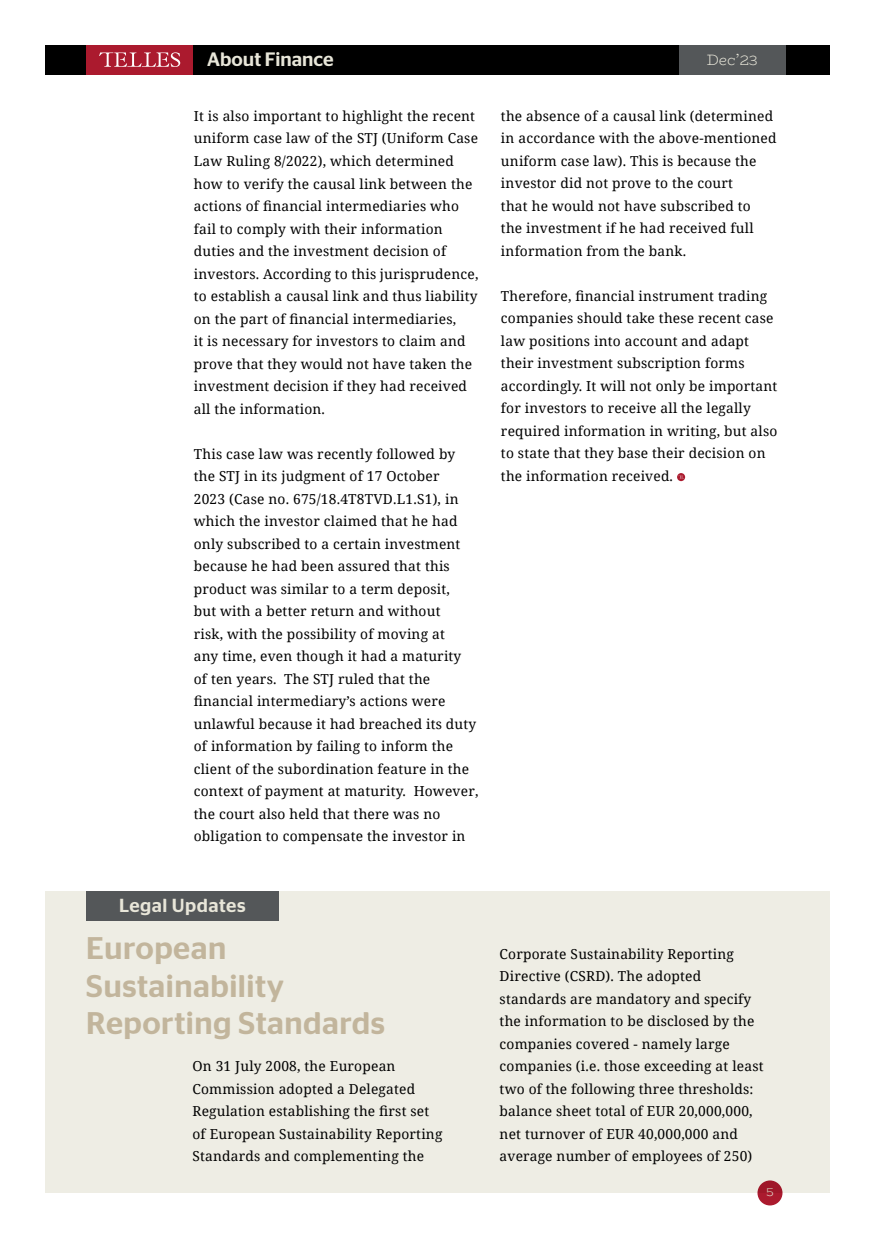
<style>
.page{position:relative;width:875px;height:1238px;background:#fff}
.page>*{position:absolute;margin:0;border:0;box-sizing:border-box;transform-origin:0 0}
.t1{font:500 31.25px/37.5px "Stag Sans";letter-spacing:.015em;color:#c2b59c}
.t2{font:500 19.38px "Stag Sans";color:#e8e6d9}
.t3{font:500 18.88px "Stag Sans";letter-spacing:.025em;color:#e8e6d9}
.t4{font:300 15px "Bio Rhyme";color:#e8e6d9}
.t5{font:13.75px/22.5px "Noto Serif";letter-spacing:.015em;color:#000}
.t6{font:300 12.5px "Bio Rhyme";color:#e8e6d9}
</style>
<div class="page">
<div style="left:758px;top:1180px;width:25px;height:25px;background:#ab1a2e;border-radius:50%"></div>
<div style="left:45px;top:45px;width:785px;height:29px;background:#000"></div>
<div style="left:86px;top:45px;width:107px;height:29px;background:#ab1a2e"></div>
<div style="left:679px;top:45px;width:107px;height:29px;background:#545759"></div>
<svg style="left:99px;top:52px;width:81px;height:15px"></svg>
<svg style="left:677px;top:473px;width:8px;height:8px"></svg>
<div style="left:45px;top:891px;width:785px;height:301px;background:#eeede4"></div>
<div style="left:86px;top:891px;width:193px;height:29px;background:#545759"></div>
<h2 class="t2" style="left:207px;top:48px;width:128px">About Finance</h2>
<p class="t4" style="left:707px;top:48px;width:52px">Dec’23</p>
<p class="t5" style="left:194px;top:104px;width:286px">It is also important to highlight the recent uniform case law of the STJ (Uniform Case Law Ruling 8/2022), which determined how to verify the causal link between the actions of financial intermediaries who fail to comply with their information duties and the investment decision of investors. According to this jurisprudence, to establish a causal link and thus liability on the part of financial intermediaries,<br>it is necessary for investors to claim and prove that they would not have taken the investment decision if they had received all the information.</p>
<p class="t5" style="left:194px;top:442px;width:286px">This case law was recently followed by the STJ in its judgment of 17 October<br>2023 (Case no. 675/18.4T8TVD.L1.S1), in which the investor claimed that he had only subscribed to a certain investment because he had been assured that this product was similar to a term deposit,<br>but with a better return and without<br>risk, with the possibility of moving at<br>any time, even though it had a maturity<br>of ten years. The STJ ruled that the financial intermediary’s actions were unlawful because it had breached its duty of information by failing to inform the client of the subordination feature in the context of payment at maturity. However, the court also held that there was no obligation to compensate the investor in</p>
<h3 class="t3" style="left:119px;top:894px;width:128px">Legal Updates</h3>
<h1 class="t1" style="left:86px;top:929px;width:300px">European<br>Sustainability<br>Reporting Standards</h1>
<p class="t5" style="left:192px;top:1054px;width:251px">On 31 July 2008, the European Commission adopted a Delegated Regulation establishing the first set of European Sustainability Reporting Standards and complementing the</p>
<p class="t5" style="left:501px;top:104px;width:277px">the absence of a causal link (determined in accordance with the above-mentioned uniform case law). This is because the investor did not prove to the court<br>that he would not have subscribed to<br>the investment if he had received full information from the bank.</p>
<p class="t5" style="left:501px;top:284px;width:278px">Therefore, financial instrument trading companies should take these recent case law positions into account and adapt their investment subscription forms accordingly. It will not only be important for investors to receive all the legally required information in writing, but also to state that they base their decision on the information received.</p>
<p class="t5" style="left:500px;top:942px;width:265px">Corporate Sustainability Reporting Directive (CSRD). The adopted standards are mandatory and specify the information to be disclosed by the companies covered - namely large companies (i.e. those exceeding at least two of the following three thresholds: balance sheet total of EUR 20,000,000, net turnover of EUR 40,000,000 and average number of employees of 250)</p>
<p class="t6" style="left:766px;top:1182px;width:9px">5</p>
</div>
